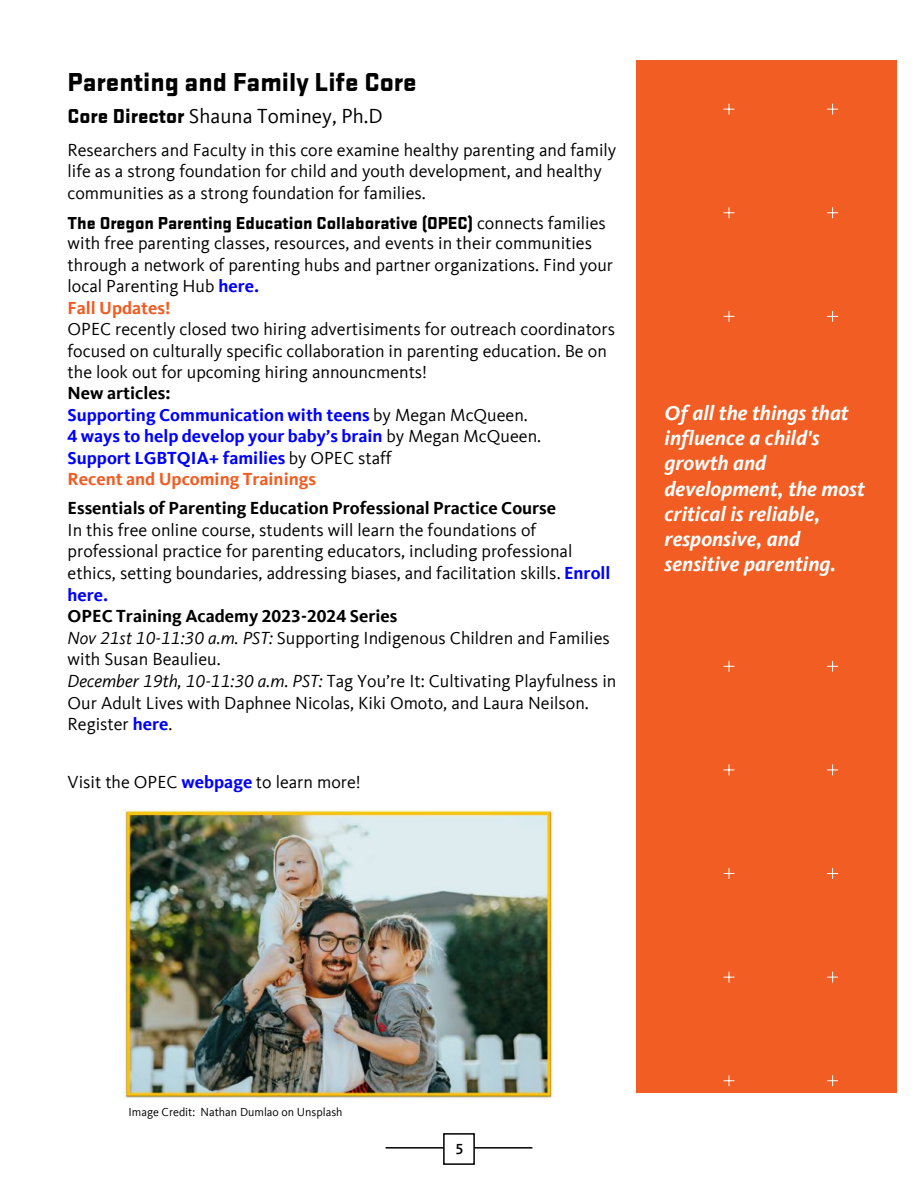
<style>
.page{position:relative;width:918px;height:1188px;background:#fff}
.page>*{position:absolute;margin:0;border:0;box-sizing:border-box;transform-origin:0 0}
.t1{font:900 27px "Stratum 2";color:#000}
.t2{font:italic 700 21px/25.2px "Kievit Offc";color:#fff}
.t3{font:21px "Kievit Offc";color:#000}
.t4{font:18px/21.6px "Kievit Offc";color:#000}
.t5{font:700 18px/21.5px "Kievit Offc";color:#00f}
.t6{font:900 18px "Stratum 2";color:#000}
.t7{font:700 18px "Kievit Offc";color:#000}
.t8{font:500 15px "Kievit Offc";color:#000}
.t9{font:12px "Kievit Offc";color:#000}
.s1{font-family:"Stratum 2";font-weight:900}
.s2{font-family:"Kievit Offc";font-weight:400}
.s3{font-weight:700;color:#00f}
.s4{font-weight:700;color:#f15c22}
.s5{color:#000}
.s6{font-weight:400;color:#000}
.s7{color:#f15c22}
.s8{font-weight:700}
.s9{font-style:italic}
</style>
<div class="page">
<div style="left:636px;top:60px;width:261px;height:1033px;background:#f15d22"></div>
<svg style="left:827px;top:661px;width:11px;height:11px"></svg>
<svg style="left:827px;top:764px;width:11px;height:11px"></svg>
<svg style="left:827px;top:868px;width:11px;height:11px"></svg>
<svg style="left:827px;top:972px;width:11px;height:11px"></svg>
<svg style="left:827px;top:1075px;width:11px;height:11px"></svg>
<svg style="left:724px;top:661px;width:10px;height:11px"></svg>
<svg style="left:724px;top:764px;width:10px;height:11px"></svg>
<svg style="left:724px;top:868px;width:10px;height:11px"></svg>
<svg style="left:724px;top:972px;width:10px;height:11px"></svg>
<svg style="left:724px;top:1075px;width:10px;height:11px"></svg>
<svg style="left:827px;top:104px;width:11px;height:11px"></svg>
<svg style="left:827px;top:207px;width:11px;height:11px"></svg>
<svg style="left:827px;top:311px;width:11px;height:11px"></svg>
<svg style="left:724px;top:104px;width:10px;height:11px"></svg>
<svg style="left:724px;top:207px;width:10px;height:11px"></svg>
<svg style="left:724px;top:311px;width:10px;height:11px"></svg>
<hr style="left:386px;top:1147px;width:146px;height:2px;background:#000">
<div style="left:443px;top:1133px;width:32px;height:32px;background:#fff;border:2px solid #000"></div>
<img style="left:124px;top:809px;width:429px;height:290px">
<h1 class="t1" style="left:68px;top:62px;width:351px">Parenting and Family Life Core</h1>
<p class="t3" style="left:68px;top:104px;width:317px"><span class="s1">Core Director</span> Shauna Tominey, Ph.D</p>
<p class="t4" style="left:68px;top:139px;width:550px">Researchers and Faculty in this core examine healthy parenting and family life as a strong foundation for child and youth development, and healthy communities as a strong foundation for families.</p>
<p class="t6" style="left:68px;top:210px;width:540px">The Oregon Parenting Education Collaborative (OPEC) <span class="s2">connects families</span></p>
<p class="t4" style="left:68px;top:233px;width:547px">with free parenting classes, resources, and events in their communities through a network of parenting hubs and partner organizations. Find your local Parenting Hub <span class="s3">here.<br></span><span class="s4">Fall Updates!</span></p>
<p class="t4" style="left:68px;top:319px;width:549px">OPEC recently closed two hiring advertisiments for outreach coordinators focused on culturally specific collaboration in parenting education. Be on the look out for upcoming hiring announcments!</p>
<p class="t5" style="left:68px;top:383px;width:475px"><span class="s5">New articles:<br></span>Supporting Communication with teens <span class="s6">by Megan McQueen.<br></span>4 ways to help develop your baby’s brain <span class="s6">by Megan McQueen.<br></span>Support LGBTQIA+ families <span class="s6">by OPEC staff<br></span><span class="s7">Recent and Upcoming Trainings</span></p>
<p class="t7" style="left:68px;top:498px;width:490px">Essentials of Parenting Education Professional Practice Course</p>
<p class="t4" style="left:68px;top:519px;width:544px">In this free online course, students will learn the foundations of professional practice for parenting educators, including professional ethics, setting boundaries, addressing biases, and facilitation skills. <span class="s3">Enroll here.</span></p>
<p class="t4" style="left:68px;top:606px;width:550px"><span class="s8">OPEC Training Academy 2023-2024 Series<br></span><span class="s9">Nov 21st 10-11:30 a.m. PST:</span> Supporting Indigenous Children and Families with Susan Beaulieu.<br><span class="s9">December 19th, 10-11:30 a.m. PST:</span> Tag You’re It: Cultivating Playfulness in Our Adult Lives with Daphnee Nicolas, Kiki Omoto, and Laura Neilson.<br>Register <span class="s3">here</span>.</p>
<p class="t4" style="left:68px;top:772px;width:295px">Visit the OPEC <span class="s3">webpage</span> to learn more!</p>
<p class="t2" style="left:665px;top:401px;width:202px">Of all the things that influence a child's growth and development, the most critical is reliable, responsive, and sensitive parenting.</p>
<p class="t9" style="left:128px;top:1105px;width:216px">Image Credit: Nathan Dumlao on Unsplash</p>
<p class="t8" style="left:455px;top:1140px;width:10px">5</p>
</div>
